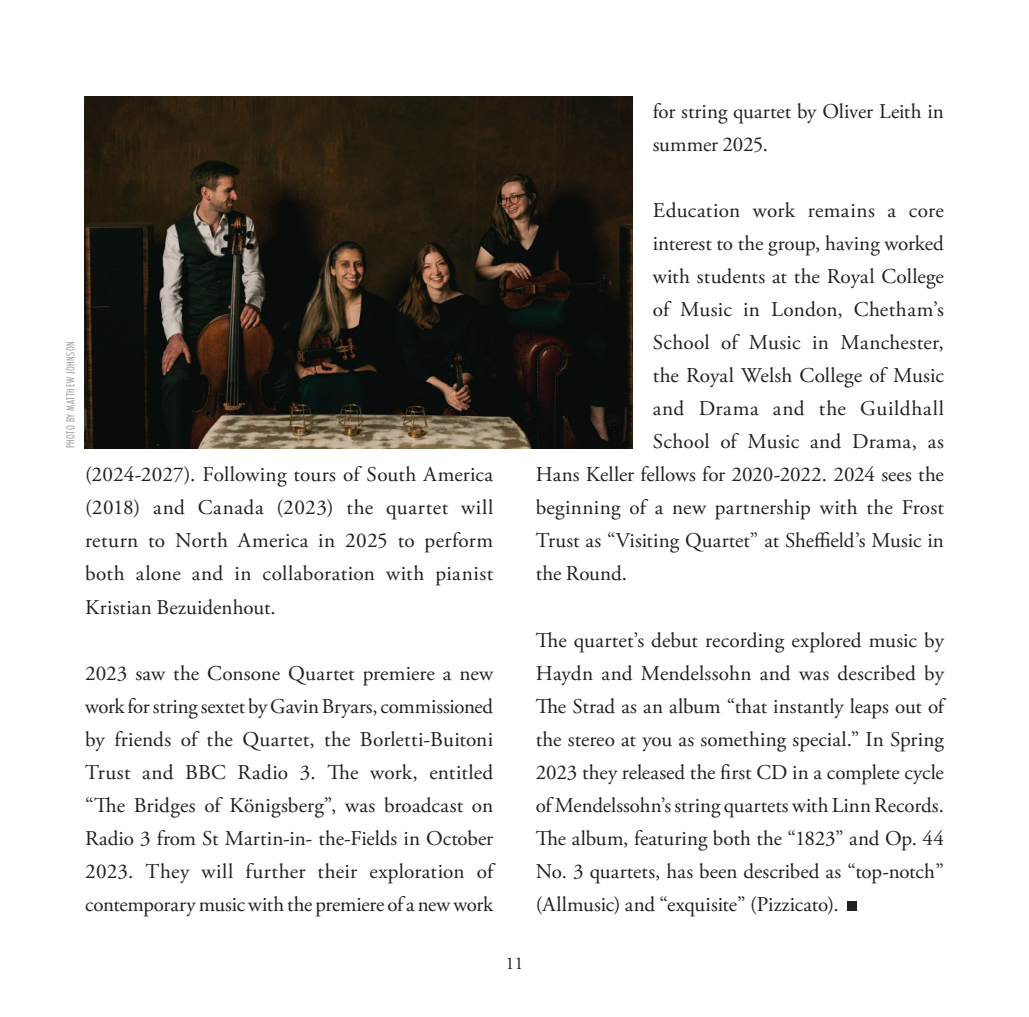
<style>
.page{position:relative;width:1029px;height:1017px;background:#fff}
.page>*{position:absolute;margin:0;border:0;box-sizing:border-box;transform-origin:0 0}
.Body_Copy{font:21px/33px "Adobe Garamond Pro";letter-spacing:.005em;color:#231f20;text-align:justify}
.Body_Copy-2{font:21px "Adobe Garamond Pro";letter-spacing:.035em;color:#231f20}
.t1{font:18px "Adobe Garamond Pro";color:#231f20}
.Body_Copy-3{font:12px "Futura PT Cond";letter-spacing:.035em;color:#939598}
</style>
<div class="page">
<img style="left:85px;top:97px;width:548px;height:351px">
<div style="left:848px;top:901px;width:9px;height:9px;background:#231f20"></div>
<p class="Body_Copy" style="left:653px;top:96px;width:293px">for string quartet by Oliver Leith in summer 2025.</p>
<p class="Body_Copy-3" style="left:64px;top:448px;width:108px;rotate:-90deg">PHOTO BY MATTHEW JOHNSON</p>
<p class="Body_Copy" style="left:85px;top:459px;width:410px">(2024-2027). Following tours of South America (2018) and Canada (2023) the quartet will return to North America in 2025 to perform both alone and in collaboration with pianist Kristian Bezuidenhout.</p>
<p class="Body_Copy" style="left:85px;top:657px;width:410px">2023 saw the Consone Quartet premiere a new work for string sextet by Gavin Bryars, commissioned by friends of the Quartet, the Borletti-Buitoni Trust and BBC Radio 3. The work, entitled “The Bridges of Königsberg”, was broadcast on Radio 3 from St Martin-in- the-Fields in October 2023. They will further their exploration of contemporary music with the premiere of a new work</p>
<p class="Body_Copy" style="left:653px;top:195px;width:293px">Education work remains a core</p>
<p class="Body_Copy" style="left:653px;top:228px;width:293px">interest to the group, having worked</p>
<p class="Body_Copy" style="left:653px;top:261px;width:293px">with students at the Royal College</p>
<p class="Body_Copy" style="left:653px;top:294px;width:293px">of Music in London, Chetham’s</p>
<p class="Body_Copy" style="left:653px;top:327px;width:293px">School of Music in Manchester,</p>
<p class="Body_Copy" style="left:653px;top:360px;width:293px">the Royal Welsh College of Music</p>
<p class="Body_Copy-2" style="left:653px;top:396px;width:293px">and Drama and the Guildhall</p>
<p class="Body_Copy" style="left:653px;top:426px;width:293px">School of Music and Drama, as</p>
<p class="Body_Copy" style="left:536px;top:459px;width:410px">Hans Keller fellows for 2020-2022. 2024 sees the</p>
<p class="Body_Copy" style="left:536px;top:492px;width:410px">beginning of a new partnership with the Frost</p>
<p class="Body_Copy" style="left:536px;top:525px;width:410px">Trust as “Visiting Quartet” at Sheffield’s Music in</p>
<p class="Body_Copy" style="left:536px;top:558px;width:93px">the Round.</p>
<p class="Body_Copy" style="left:536px;top:624px;width:410px">The quartet’s debut recording explored music by Haydn and Mendelssohn and was described by The Strad as an album “that instantly leaps out of the stereo at you as something special.” In Spring 2023 they released the first CD in a complete cycle of Mendelssohn’s string quartets with Linn Records.<br>The album, featuring both the “1823” and Op. 44<br>No. 3 quartets, has been described as “top-notch” (Allmusic) and “exquisite” (Pizzicato).</p>
<p class="t1" style="left:505px;top:952px;width:19px">11</p>
</div>
